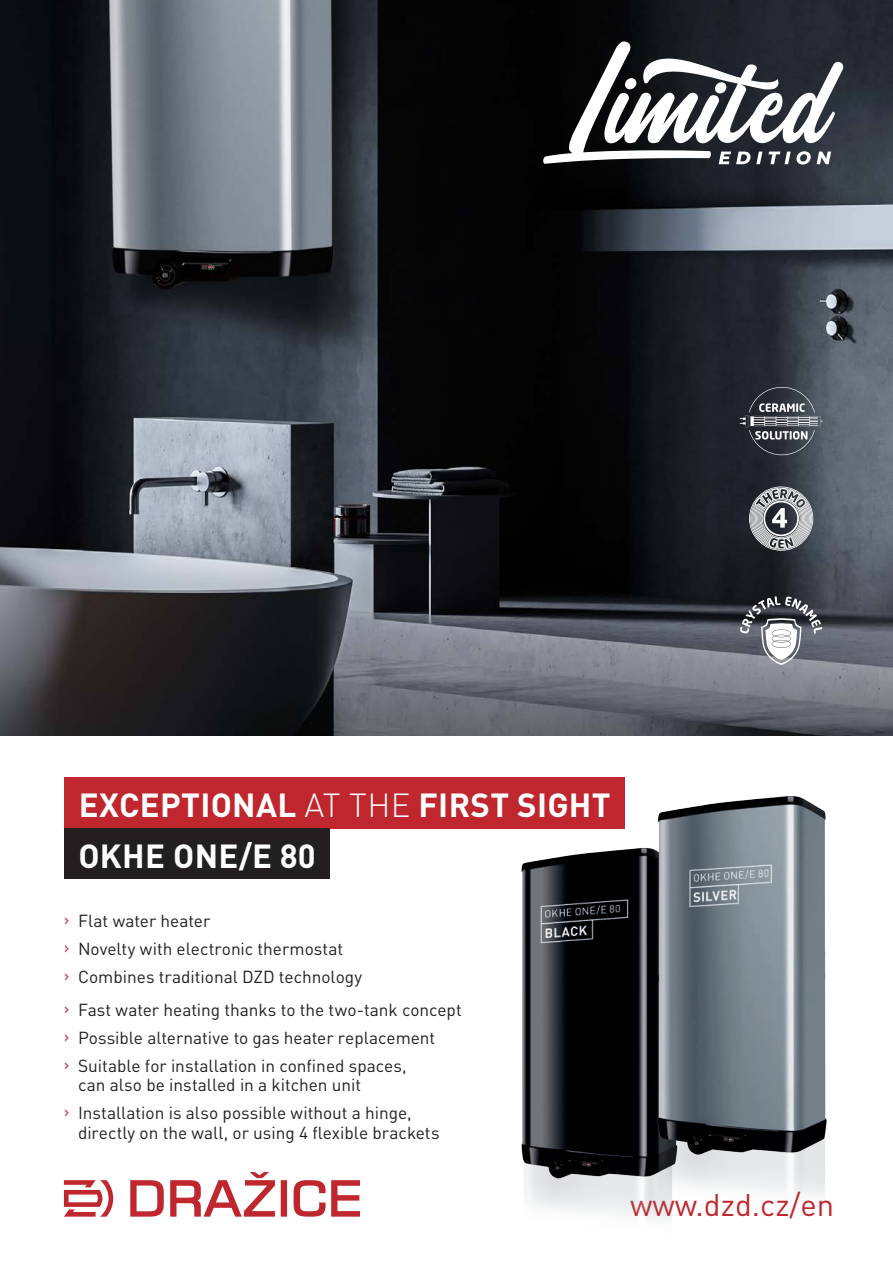
<style>
.page{position:relative;width:893px;height:1263px;background:#fff}
.page>*{position:absolute;margin:0;border:0;box-sizing:border-box;transform-origin:0 0}
.t1{font:700 33px "DIN Pro";letter-spacing:.01em;color:#fff}
.t2{font:30.9px "DIN Pro";color:#c0262d}
.t3{font:17.25px/19.5px "DIN Pro";color:#231f20}
.s1{font-weight:300}
.s2{color:#c0262d}
</style>
<div class="page">
<img style="left:0;top:0;width:893px;height:736px">
<svg style="left:294px;top:1180px;width:66px;height:36px"></svg>
<svg style="left:281px;top:1180px;width:6px;height:36px"></svg>
<svg style="left:170px;top:1172px;width:105px;height:44px"></svg>
<svg style="left:130px;top:1180px;width:34px;height:36px"></svg>
<svg style="left:64px;top:1180px;width:49px;height:36px"></svg>
<svg style="left:740px;top:387px;width:82px;height:68px;background:#50555d"></svg>
<svg style="left:740px;top:596px;width:82px;height:69px"></svg>
<svg style="left:749px;top:486px;width:64px;height:65px;background:#808388"></svg>
<svg style="left:543px;top:41px;width:301px;height:123px"></svg>
<div style="left:64px;top:777px;width:561px;height:51px;background:#c0262d"></div>
<img style="left:521px;top:850px;width:97px;height:363px">
<img style="left:618px;top:796px;width:209px;height:424px">
<div style="left:64px;top:828px;width:266px;height:51px;background:#231f20"></div>
<p class="t1" style="left:79px;top:783px;width:533px">EXCEPTIONAL <span class="s1">AT THE</span> FIRST SIGHT</p>
<p class="t1" style="left:78px;top:833px;width:239px">OKHE ONE/E 80</p>
<p class="t3" style="left:64px;top:911px;width:148px"><span class="s2">›</span> Flat water heater</p>
<p class="t3" style="left:64px;top:939px;width:281px"><span class="s2">›</span> Novelty with electronic thermostat</p>
<p class="t3" style="left:64px;top:967px;width:300px"><span class="s2">›</span> Combines traditional DZD technology</p>
<p class="t3" style="left:64px;top:999px;width:399px"><span class="s2">›</span> Fast water heating thanks to the two-tank concept</p>
<p class="t3" style="left:64px;top:1027px;width:373px"><span class="s2">›</span> Possible alternative to gas heater replacement</p>
<p class="t3" style="left:78px;top:1055px;width:330px;text-indent:-14px"><span class="s2">›</span> Suitable for installation in confined spaces, can also be installed in a kitchen unit</p>
<p class="t3" style="left:78px;top:1102px;width:363px;text-indent:-14px"><span class="s2">›</span> Installation is also possible without a hinge, directly on the wall, or using 4 flexible brackets</p>
<p class="t2" style="left:630px;top:1184px;width:206px">www.dzd.cz/en</p>
</div>
